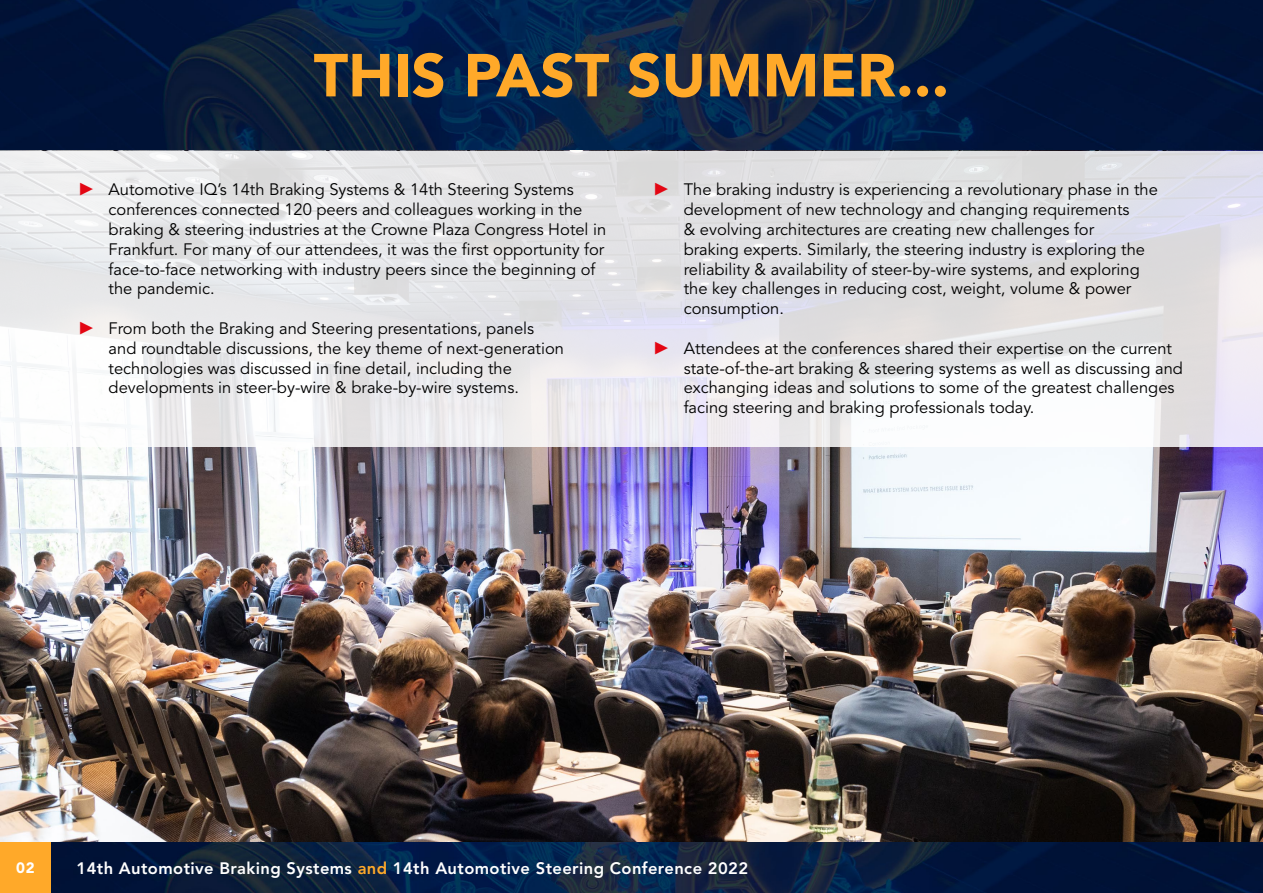
<style>
.page{position:relative;width:1263px;height:893px;background:#fff}
.page>*{position:absolute;margin:0;border:0;box-sizing:border-box;transform-origin:0 0}
.t1{font:900 60px "Avenir LT Std";color:#ffa929}
.t2{font:16.5px/19.8px "Avenir LT Std";color:#000}
.t3{font:800 16.5px "Avenir LT Std";letter-spacing:.025em;color:#fff}
.t4{font:900 15px "Avenir LT Std";color:#fff}
.s1{font-family:"Newspaper Pi BT";color:#e30613}
.s2{color:#ffa929}
</style>
<div class="page">
<img style="left:0;top:0;width:1263px;height:893px">
<div style="left:0;top:842px;width:51px;height:51px;background:#ffa929"></div>
<svg style="left:0;top:151px;width:1263px;height:295px;fill:#e5e5e9"></svg>
<h1 class="t1" style="left:314px;top:39px;width:637px">THIS PAST SUMMER...</h1>
<p class="t2" style="left:109px;top:180px;width:499px;text-indent:-31px"><span class="s1">V</span> Automotive IQ’s 14th Braking Systems &amp; 14th Steering Systems conferences connected 120 peers and colleagues working in the braking &amp; steering industries at the Crowne Plaza Congress Hotel in Frankfurt. For many of our attendees, it was the first opportunity for face-to-face networking with industry peers since the beginning of the pandemic.</p>
<p class="t2" style="left:109px;top:319px;width:457px;text-indent:-31px"><span class="s1">V</span> From both the Braking and Steering presentations, panels and roundtable discussions, the key theme of next-generation technologies was discussed in fine detail, including the developments in steer-by-wire &amp; brake-by-wire systems.</p>
<p class="t2" style="left:684px;top:180px;width:476px;text-indent:-31px"><span class="s1">V</span> The braking industry is experiencing a revolutionary phase in the development of new technology and changing requirements<br>&amp; evolving architectures are creating new challenges for<br>braking experts. Similarly, the steering industry is exploring the reliability &amp; availability of steer-by-wire systems, and exploring the key challenges in reducing cost, weight, volume &amp; power consumption.</p>
<p class="t2" style="left:684px;top:339px;width:501px;text-indent:-31px"><span class="s1">V</span> Attendees at the conferences shared their expertise on the current state-of-the-art braking &amp; steering systems as well as discussing and exchanging ideas and solutions to some of the greatest challenges facing steering and braking professionals today.</p>
<p class="t4" style="left:16px;top:859px;width:20px">02</p>
<p class="t3" style="left:77px;top:859px;width:673px">14th Automotive Braking Systems <span class="s2">and</span> 14th Automotive Steering Conference 2022</p>
</div>
